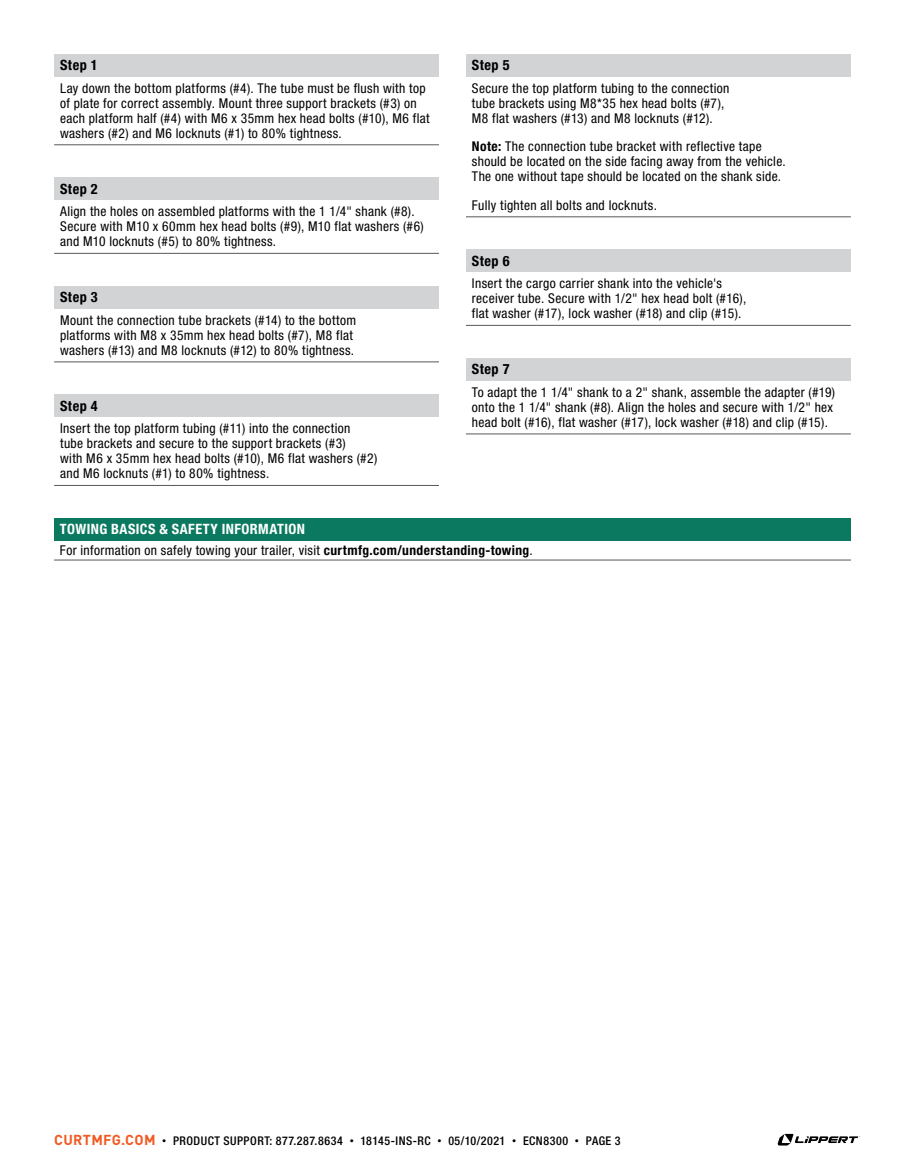
<style>
.page{position:relative;width:905px;height:1175px;background:#fff}
.page>*{position:absolute;margin:0;border:0;box-sizing:border-box;transform-origin:0 0}
.t1{font:700 condensed 14.25px "Helvetica Neue LT Std";letter-spacing:.035em;color:#000}
.t2{font:700 condensed 14.25px "Helvetica Neue LT Std";letter-spacing:.03em;color:#fff}
.t3{font:condensed 13.5px/15px "Helvetica Neue LT Std";letter-spacing:.025em;color:#000}
.t4{font:500 condensed 12px "Helvetica Neue LT Std";letter-spacing:.04em;color:#000}
.s1{font-weight:700}
.s2{font-family:"DINOT";font-weight:700;font-stretch:normal;font-size:14.25px;color:#f15a22}
.s3{font-family:"DINOT";font-weight:400;font-stretch:normal;font-size:9px}
</style>
<div class="page">
<svg style="left:777px;top:1133px;width:83px;height:12px"></svg>
<div style="left:54px;top:54px;width:385px;height:22px;background:#d1d3d4"></div>
<hr style="left:54px;top:144px;width:385px;height:1px;background:#58595b">
<div style="left:54px;top:178px;width:385px;height:22px;background:#d1d3d4"></div>
<hr style="left:54px;top:253px;width:385px;height:1px;background:#58595b">
<div style="left:54px;top:286px;width:385px;height:22px;background:#d1d3d4"></div>
<hr style="left:54px;top:361px;width:385px;height:1px;background:#58595b">
<div style="left:54px;top:395px;width:385px;height:22px;background:#d1d3d4"></div>
<hr style="left:54px;top:485px;width:385px;height:1px;background:#58595b">
<div style="left:466px;top:54px;width:384px;height:22px;background:#d1d3d4"></div>
<hr style="left:466px;top:216px;width:384px;height:1px;background:#58595b">
<div style="left:466px;top:250px;width:384px;height:22px;background:#d1d3d4"></div>
<hr style="left:466px;top:325px;width:384px;height:1px;background:#58595b">
<div style="left:466px;top:358px;width:384px;height:22px;background:#d1d3d4"></div>
<hr style="left:466px;top:433px;width:384px;height:1px;background:#58595b">
<div style="left:54px;top:518px;width:796px;height:22px;background:#0a7960"></div>
<hr style="left:54px;top:559px;width:796px;height:1px;background:#58595b">
<p class="t1" style="left:60px;top:56px;width:39px">Step 1</p>
<p class="t3" style="left:60px;top:80px;width:371px">Lay down the bottom platforms (#4). The tube must be flush with top of plate for correct assembly. Mount three support brackets (#3) on each platform half (#4) with M6 x 35mm hex head bolts (#10), M6 flat washers (#2) and M6 locknuts (#1) to 80% tightness.</p>
<p class="t1" style="left:60px;top:180px;width:39px">Step 2</p>
<p class="t3" style="left:60px;top:204px;width:365px">Align the holes on assembled platforms with the 1 1/4" shank (#8).<br>Secure with M10 x 60mm hex head bolts (#9), M10 flat washers (#6) and M10 locknuts (#5) to 80% tightness.</p>
<p class="t1" style="left:60px;top:288px;width:39px">Step 3</p>
<p class="t3" style="left:60px;top:312px;width:297px">Mount the connection tube brackets (#14) to the bottom platforms with M8 x 35mm hex head bolts (#7), M8 flat washers (#13) and M8 locknuts (#12) to 80% tightness.</p>
<p class="t1" style="left:60px;top:397px;width:39px">Step 4</p>
<p class="t3" style="left:60px;top:421px;width:319px">Insert the top platform tubing (#11) into the connection<br>tube brackets and secure to the support brackets (#3)<br>with M6 x 35mm hex head bolts (#10), M6 flat washers (#2) and M6 locknuts (#1) to 80% tightness.</p>
<p class="t1" style="left:472px;top:56px;width:39px">Step 5</p>
<p class="t3" style="left:472px;top:80px;width:259px">Secure the top platform tubing to the connection tube brackets using M8*35 hex head bolts (#7),<br>M8 flat washers (#13) and M8 locknuts (#12).</p>
<p class="t3" style="left:472px;top:139px;width:315px"><span class="s1">Note:</span> The connection tube bracket with reflective tape should be located on the side facing away from the vehicle.<br>The one without tape should be located on the shank side.</p>
<p class="t3" style="left:472px;top:197px;width:186px">Fully tighten all bolts and locknuts.</p>
<p class="t1" style="left:472px;top:252px;width:39px">Step 6</p>
<p class="t3" style="left:472px;top:276px;width:276px">Insert the cargo carrier shank into the vehicle's receiver tube. Secure with 1/2" hex head bolt (#16), flat washer (#17), lock washer (#18) and clip (#15).</p>
<p class="t1" style="left:472px;top:360px;width:39px">Step 7</p>
<p class="t3" style="left:472px;top:384px;width:365px">To adapt the 1 1/4" shank to a 2" shank, assemble the adapter (#19) onto the 1 1/4" shank (#8). Align the holes and secure with 1/2" hex head bolt (#16), flat washer (#17), lock washer (#18) and clip (#15).</p>
<p class="t2" style="left:60px;top:520px;width:246px">TOWING BASICS &amp; SAFETY INFORMATION</p>
<p class="t3" style="left:60px;top:542px;width:474px">For information on safely towing your trailer, visit <span class="s1">curtmfg.com/understanding-towing</span>.</p>
<p class="t4" style="left:54px;top:1133px;width:568px"><span class="s2">CURTMFG.COM</span> <span class="s3">•</span> PRODUCT SUPPORT: 877.287.8634 <span class="s3">•</span> 18145-INS-RC <span class="s3">•</span> 05/10/2021 <span class="s3">•</span> ECN8300 <span class="s3">•</span> PAGE 3</p>
</div>
